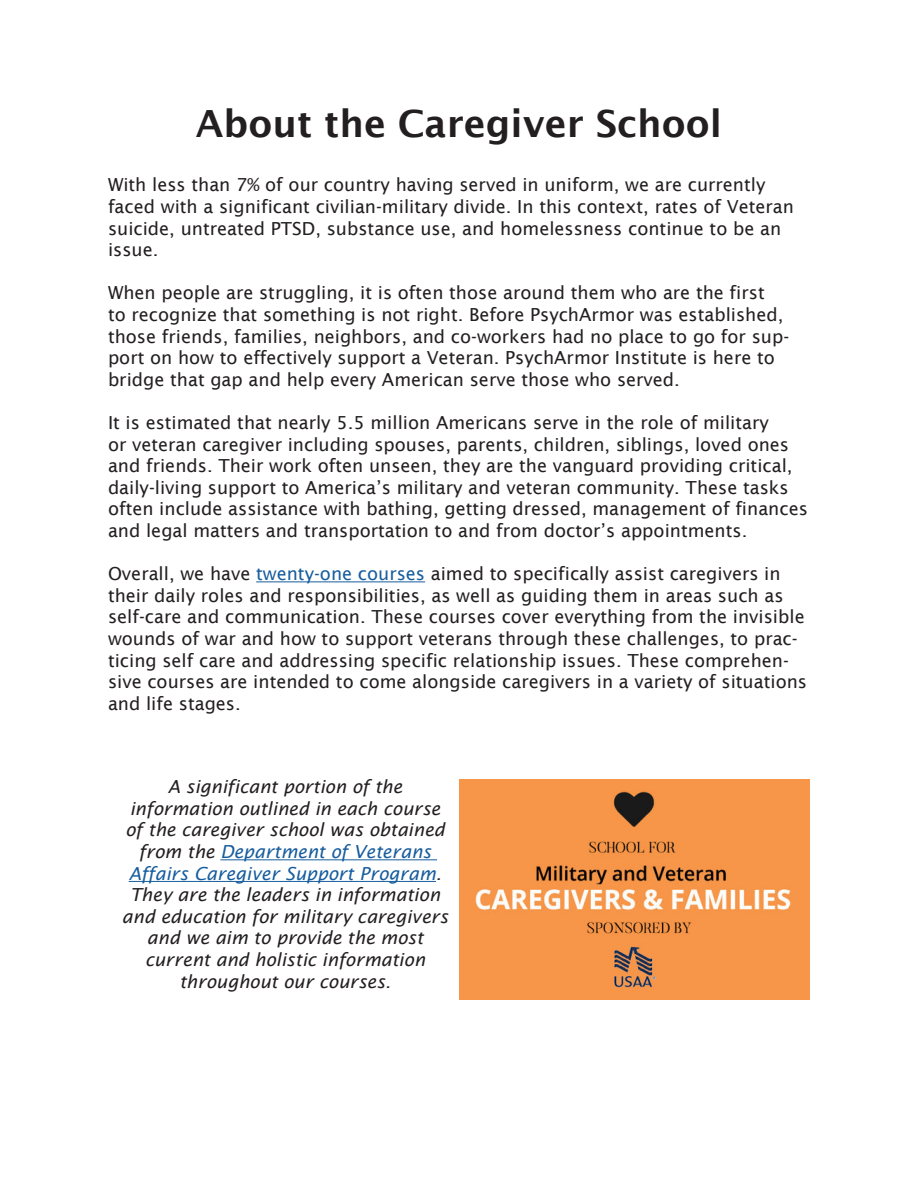
<style>
.page{position:relative;width:918px;height:1188px;background:#fff}
.page>*{position:absolute;margin:0;border:0;box-sizing:border-box;transform-origin:0 0}
.t1{font:600 37.5px "Lucida Sans";color:#231f20}
.t2{font:18px/21.6px "Lucida Sans";color:#231f20}
.t3{font:italic 18px/21.6px "Lucida Sans";color:#231f20;text-align:center}
.s1{color:#175d9e}
</style>
<div class="page">
<hr style="left:256px;top:581px;width:169px;height:1px;background:#175d9e">
<hr style="left:220px;top:859px;width:217px;height:1px;background:#175d9e">
<hr style="left:129px;top:881px;width:307px;height:1px;background:#175d9e">
<img style="left:459px;top:779px;width:351px;height:220px">
<p class="t1" style="left:196px;top:102px;width:528px">About the Caregiver School</p>
<p class="t2" style="left:108px;top:174px;width:687px">With less than 7% of our country having served in uniform, we are currently faced with a significant civilian-military divide. In this context, rates of Veteran suicide, untreated PTSD, substance use, and homelessness continue to be an issue.</p>
<p class="t2" style="left:108px;top:282px;width:683px">When people are struggling, it is often those around them who are the first<br>to recognize that something is not right. Before PsychArmor was established, those friends, families, neighbors, and co-workers had no place to go for sup&shy;port on how to effectively support a Veteran. PsychArmor Institute is here to bridge that gap and help every American serve those who served.</p>
<p class="t2" style="left:108px;top:412px;width:701px">It is estimated that nearly 5.5 million Americans serve in the role of military<br>or veteran caregiver including spouses, parents, children, siblings, loved ones and friends. Their work often unseen, they are the vanguard providing critical, daily-living support to America’s military and veteran community. These tasks often include assistance with bathing, getting dressed, management of finances and legal matters and transportation to and from doctor’s appointments.</p>
<p class="t2" style="left:108px;top:563px;width:701px">Overall, we have <span class="s1">twenty-one courses</span> aimed to specifically assist caregivers in their daily roles and responsibilities, as well as guiding them in areas such as self-care and communication. These courses cover everything from the invisible wounds of war and how to support veterans through these challenges, to prac&shy;ticing self care and addressing specific relationship issues. These comprehen&shy;sive courses are intended to come alongside caregivers in a variety of situations and life stages.</p>
<p class="t3" style="left:168px;top:776px;width:236px">A significant portion of the</p>
<p class="t3" style="left:122px;top:798px;width:328px">information outlined in each course of the caregiver school was obtained from the <span class="s1">Department of Veterans Affairs Caregiver Support Program</span>.<br>They are the leaders in information and education for military caregivers and we aim to provide the most</p>
<p class="t3" style="left:145px;top:949px;width:282px">current and holistic information throughout our courses.</p>
</div>
